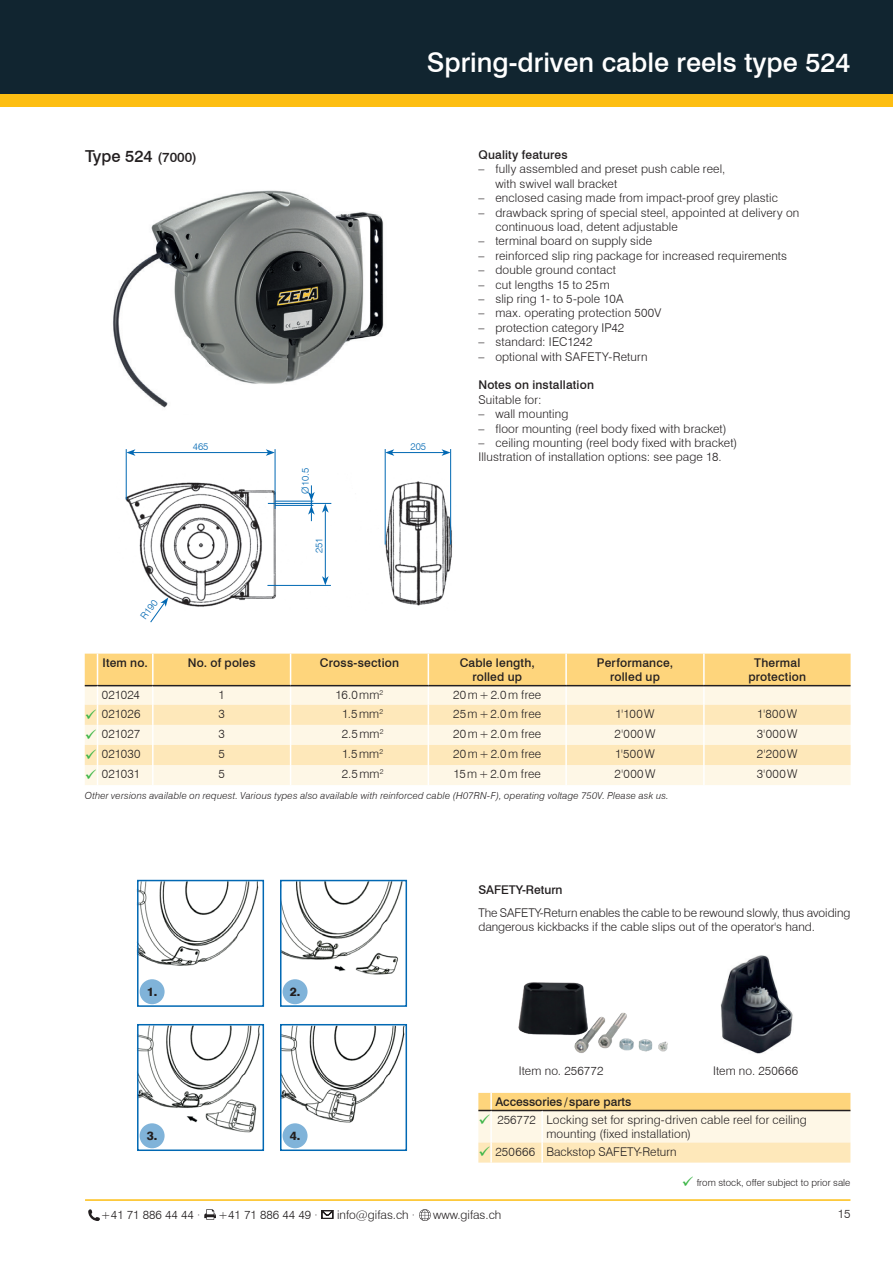
<style>
.page{position:relative;width:893px;height:1263px;background:#fff}
.page>*{position:absolute;margin:0;border:0;box-sizing:border-box;transform-origin:0 0}
.t1{font:500 27px "Swiss 721 BT";color:#fff}
.t2{font:500 16.5px "Swiss 721 BT";color:#231f20}
.t3{font:300 12px/14.4px "Swiss 721 BT";letter-spacing:.01em;color:#231f20}
.t4{font:500 12px/14.4px "Swiss 721 BT";letter-spacing:.015em;color:#231f20;text-align:center}
.t5{font:800 12px "Swiss 721 BT";color:#231f20}
.t6{font:italic 300 9.75px "Swiss 721 BT";letter-spacing:.02em;color:#231f20}
.t7{font:300 9.75px "Swiss 721 BT";color:#231f20}
.t8{font:300 9.75px "Swiss 721 BT";color:#0168b3}
.s1{font-size:13.5px}
.s2{color:#3eb649}
</style>
<div class="page">
<div style="left:0;top:89px;width:893px;height:17px;background:#fdbe12"></div>
<div style="left:0;top:0;width:893px;height:94px;background:#112530"></div>
<hr style="left:85px;top:1199px;width:765px;height:2px;background:#fdbe12">
<svg style="left:88px;top:1209px;width:12px;height:12px"></svg>
<svg style="left:204px;top:1209px;width:12px;height:11px"></svg>
<svg style="left:322px;top:1210px;width:11px;height:9px"></svg>
<svg style="left:419px;top:1209px;width:12px;height:12px"></svg>
<img style="left:113px;top:190px;width:271px;height:218px">
<img style="left:125px;top:472px;width:327px;height:135px">
<div style="left:314px;top:534px;width:10px;height:23px;background:#fff"></div>
<div style="left:300px;top:467px;width:10px;height:28px;background:#fff"></div>
<hr style="left:133px;top:452px;width:135px;height:1px;background:#0168b3">
<svg style="left:127px;top:449px;width:8px;height:7px"></svg>
<svg style="left:266px;top:449px;width:9px;height:7px"></svg>
<hr style="left:392px;top:452px;width:52px;height:1px;background:#0168b3">
<svg style="left:386px;top:449px;width:8px;height:7px"></svg>
<svg style="left:442px;top:449px;width:8px;height:7px"></svg>
<hr style="left:268px;top:503px;width:63px;height:1px;background:#0168b3">
<hr style="left:267px;top:585px;width:64px;height:1px;background:#0168b3">
<hr style="left:275px;top:501px;width:38px;height:1px;background:#0168b3">
<hr style="left:275px;top:505px;width:38px;height:1px;background:#0168b3">
<hr style="left:126px;top:449px;width:1px;height:50px;background:#0168b3">
<hr style="left:275px;top:449px;width:1px;height:60px;background:#0168b3">
<hr style="left:385px;top:449px;width:1px;height:95px;background:#0168b3">
<hr style="left:450px;top:449px;width:1px;height:95px;background:#0168b3">
<hr style="left:325px;top:510px;width:1px;height:69px;background:#0168b3">
<svg style="left:322px;top:504px;width:7px;height:9px"></svg>
<svg style="left:322px;top:576px;width:7px;height:9px"></svg>
<svg style="left:138px;top:597px;width:30px;height:26px"></svg>
<svg style="left:308px;top:485px;width:7px;height:36px"></svg>
<img style="left:720px;top:955px;width:73px;height:99px">
<img style="left:136px;top:879px;width:272px;height:272px">
<div style="left:137px;top:880px;width:127px;height:127px;border:2px solid #0168b3"></div>
<div style="left:137px;top:1024px;width:127px;height:127px;border:2px solid #0168b3"></div>
<div style="left:280px;top:880px;width:127px;height:127px;border:2px solid #0168b3"></div>
<div style="left:280px;top:1024px;width:127px;height:127px;border:2px solid #0168b3"></div>
<div style="left:140px;top:979px;width:25px;height:25px;background:#80b3d9;border-radius:50%"></div>
<div style="left:140px;top:1123px;width:25px;height:25px;background:#80b3d9;border-radius:50%"></div>
<div style="left:283px;top:979px;width:25px;height:25px;background:#80b3d9;border-radius:50%"></div>
<div style="left:283px;top:1123px;width:25px;height:25px;background:#80b3d9;border-radius:50%"></div>
<img style="left:518px;top:982px;width:150px;height:71px">
<svg style="left:85px;top:654px;width:766px;height:131px"></svg>
<svg style="left:478px;top:1093px;width:372px;height:69px"></svg>
<hr style="left:491px;top:1110px;width:51px;height:1px;background:#231f20">
<hr style="left:542px;top:1110px;width:308px;height:1px;background:#231f20">
<hr style="left:490px;top:1111px;width:2px;height:31px;background:#fff">
<hr style="left:490px;top:1142px;width:2px;height:20px;background:#fff">
<hr style="left:541px;top:1111px;width:2px;height:31px;background:#fff">
<hr style="left:541px;top:1142px;width:2px;height:20px;background:#fff">
<h1 class="t1" style="left:427px;top:46px;width:425px">Spring-driven cable reels type 524</h1>
<h2 class="t2" style="left:85px;top:146px;width:113px">Type 524 <span class="s1">(7000)</span></h2>
<p class="t4" style="left:478px;top:147px;width:91px">Quality features</p>
<p class="t3" style="left:495px;top:162px;width:232px;text-indent:-17px">– fully assembled and preset push cable reel, with swivel wall bracket</p>
<p class="t3" style="left:478px;top:191px;width:301px">– enclosed casing made from impact-proof grey plastic</p>
<p class="t3" style="left:495px;top:205px;width:305px;text-indent:-17px">– drawback spring of special steel, appointed at delivery on continuous load, detent adjustable</p>
<p class="t3" style="left:478px;top:234px;width:175px">– terminal board on supply side</p>
<p class="t3" style="left:478px;top:248px;width:310px">– reinforced slip ring package for increased requirements</p>
<p class="t3" style="left:478px;top:263px;width:139px">– double ground contact</p>
<p class="t3" style="left:478px;top:277px;width:133px">– cut lengths 15 to 25m</p>
<p class="t3" style="left:478px;top:291px;width:147px">– slip ring 1- to 5-pole 10A</p>
<p class="t3" style="left:478px;top:306px;width:184px">– max. operating protection 500V</p>
<p class="t3" style="left:478px;top:320px;width:147px">– protection category IP42</p>
<p class="t3" style="left:478px;top:335px;width:116px">– standard: IEC1242</p>
<p class="t3" style="left:478px;top:349px;width:171px">– optional with SAFETY-Return</p>
<p class="t4" style="left:478px;top:378px;width:117px">Notes on installation</p>
<p class="t3" style="left:478px;top:392px;width:65px">Suitable for:</p>
<p class="t3" style="left:478px;top:407px;width:92px">– wall mounting</p>
<p class="t3" style="left:478px;top:421px;width:250px">– floor mounting (reel body fixed with bracket)</p>
<p class="t3" style="left:478px;top:435px;width:260px">– ceiling mounting (reel body fixed with bracket)<br>Illustration of installation options: see page 18.</p>
<p class="t8" style="left:193px;top:441px;width:17px">465</p>
<p class="t8" style="left:411px;top:441px;width:17px">205</p>
<p class="t8" style="left:299px;top:494px;width:27px;rotate:-90deg">Ø10.5</p>
<p class="t8" style="left:138px;top:615px;width:23px;rotate:-54deg">R190</p>
<p class="t8" style="left:313px;top:553px;width:17px;rotate:-90deg">251</p>
<p class="t4" style="left:102px;top:655px;width:47px">Item no.</p>
<p class="t4" style="left:188px;top:655px;width:69px">No. of poles</p>
<p class="t4" style="left:320px;top:655px;width:81px">Cross-section</p>
<p class="t4" style="left:460px;top:655px;width:77px">Cable length, rolled up</p>
<p class="t4" style="left:597px;top:655px;width:78px">Performance, rolled up</p>
<p class="t4" style="left:748px;top:655px;width:59px">Thermal protection</p>
<p class="t3" style="left:102px;top:687px;width:40px">021024</p>
<p class="t3" style="left:218px;top:687px;width:8px">1</p>
<p class="t3" style="left:336px;top:687px;width:49px">16.0mm<sup>2</sup></p>
<p class="t3" style="left:453px;top:687px;width:90px">20m+2.0m free</p>
<p class="t3" style="left:85px;top:707px;width:57px"><span class="s2">✓</span> 021026</p>
<p class="t3" style="left:218px;top:707px;width:8px">3</p>
<p class="t3" style="left:342px;top:707px;width:43px">1.5mm<sup>2</sup></p>
<p class="t3" style="left:453px;top:707px;width:90px">25m+2.0m free</p>
<p class="t3" style="left:615px;top:707px;width:41px">1'100W</p>
<p class="t3" style="left:757px;top:707px;width:41px">1'800W</p>
<p class="t3" style="left:85px;top:727px;width:57px"><span class="s2">✓</span> 021027</p>
<p class="t3" style="left:218px;top:727px;width:8px">3</p>
<p class="t3" style="left:342px;top:727px;width:43px">2.5mm<sup>2</sup></p>
<p class="t3" style="left:453px;top:727px;width:90px">20m+2.0m free</p>
<p class="t3" style="left:615px;top:727px;width:42px">2'000W</p>
<p class="t3" style="left:757px;top:727px;width:42px">3'000W</p>
<p class="t3" style="left:85px;top:747px;width:57px"><span class="s2">✓</span> 021030</p>
<p class="t3" style="left:218px;top:747px;width:8px">5</p>
<p class="t3" style="left:342px;top:747px;width:43px">1.5mm<sup>2</sup></p>
<p class="t3" style="left:453px;top:747px;width:90px">20m+2.0m free</p>
<p class="t3" style="left:615px;top:747px;width:41px">1'500W</p>
<p class="t3" style="left:757px;top:747px;width:42px">2'200W</p>
<p class="t3" style="left:85px;top:767px;width:57px"><span class="s2">✓</span> 021031</p>
<p class="t3" style="left:218px;top:767px;width:8px">5</p>
<p class="t3" style="left:342px;top:767px;width:43px">2.5mm<sup>2</sup></p>
<p class="t3" style="left:453px;top:767px;width:89px">15m+2.0m free</p>
<p class="t3" style="left:615px;top:767px;width:42px">2'000W</p>
<p class="t3" style="left:757px;top:767px;width:42px">3'000W</p>
<p class="t6" style="left:85px;top:790px;width:586px">Other versions available on request. Various types also available with reinforced cable (H07RN-F), operating voltage 750V. Please ask us.</p>
<p class="t5" style="left:147px;top:984px;width:12px">1.</p>
<p class="t5" style="left:147px;top:1128px;width:12px">3.</p>
<p class="t5" style="left:290px;top:984px;width:12px">2.</p>
<p class="t5" style="left:290px;top:1128px;width:12px">4.</p>
<p class="t4" style="left:478px;top:882px;width:86px">SAFETY-Return</p>
<p class="t3" style="left:478px;top:905px;width:374px">The SAFETY-Return enables the cable to be rewound slowly, thus avoiding dangerous kickbacks if the cable slips out of the operator's hand.</p>
<p class="t3" style="left:519px;top:1064px;width:86px">Item no. 256772</p>
<p class="t3" style="left:713px;top:1064px;width:87px">Item no. 250666</p>
<p class="t4" style="left:495px;top:1095px;width:138px">Accessories/spare parts</p>
<p class="t3" style="left:546px;top:1112px;width:262px;text-indent:-68px"><span class="s2">✓</span> 256772 Locking set for spring-driven cable reel for ceiling mounting (fixed installation)</p>
<p class="t3" style="left:478px;top:1144px;width:200px"><span class="s2">✓</span> 250666 Backstop SAFETY-Return</p>
<p class="t7" style="left:682px;top:1177px;width:170px"><span class="s2">✓</span> from stock, offer subject to prior sale</p>
<p class="t3" style="left:101px;top:1207px;width:101px">+41 71 886 44 44 ·</p>
<p class="t3" style="left:218px;top:1207px;width:101px">+41 71 886 44 49 ·</p>
<p class="t3" style="left:337px;top:1207px;width:80px">info@gifas.ch ·</p>
<p class="t3" style="left:433px;top:1207px;width:70px">www.gifas.ch</p>
<p class="t3" style="left:838px;top:1207px;width:14px">15</p>
</div>
